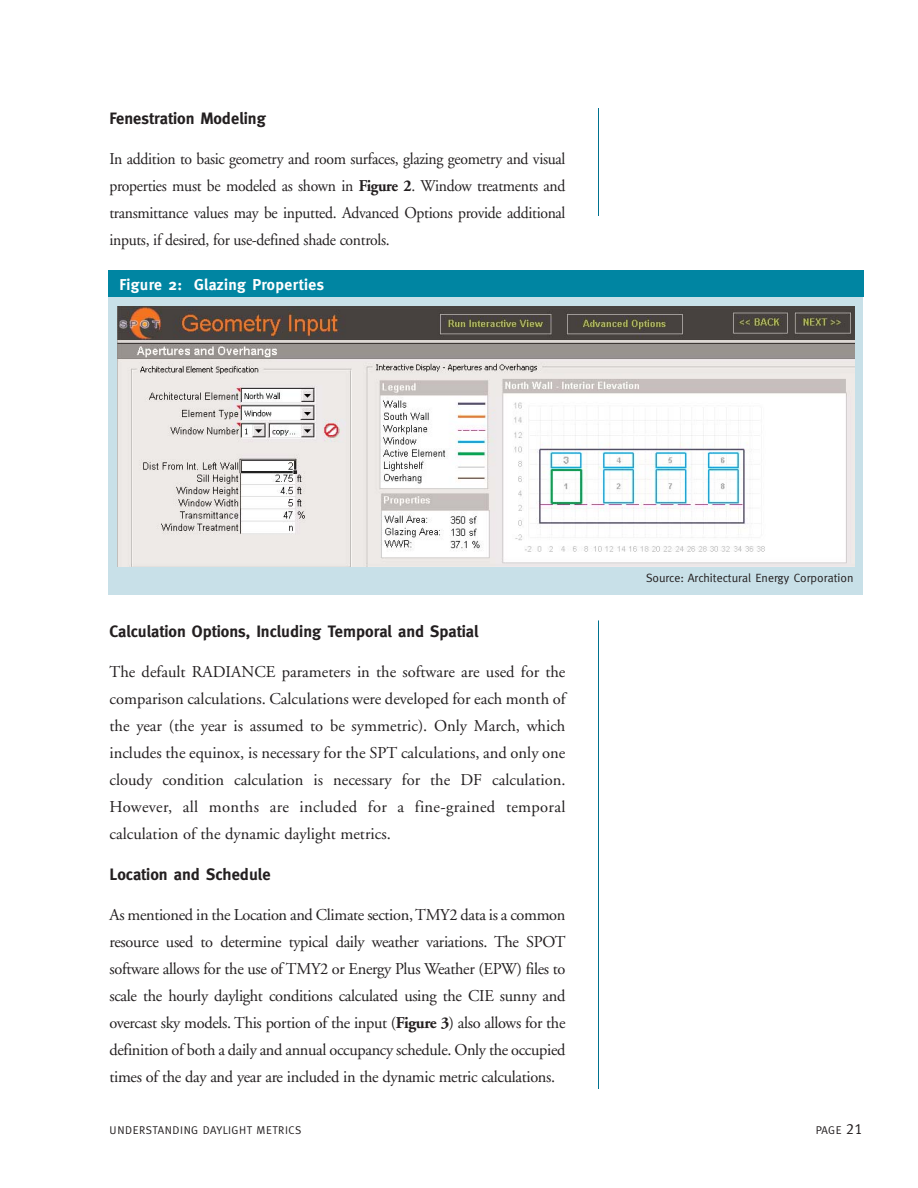
<style>
.page{position:relative;width:918px;height:1188px;background:#fff}
.page>*{position:absolute;margin:0;border:0;box-sizing:border-box;transform-origin:0 0}
.t1{font:16.5px/27px "Adobe Garamond";letter-spacing:-.02em;color:#231f20;text-align:justify}
.t2{font:16.5px/27px "Adobe Garamond";letter-spacing:-.02em;color:#231f20;text-align:justify;scale:.95 1}
.t3{font:700 16.5px "Meta";color:#231f20}
.t4{font:700 15.75px "Meta";letter-spacing:.025em;color:#fff}
.t5{font:12px "Meta";color:#231f20}
.t6{font:11.25px "Meta Plus Normal Caps";letter-spacing:.035em;color:#231f20}
.s1{font-weight:700}
.s2{font-size:15px}
</style>
<div class="page">
<hr style="left:598px;top:108px;width:1px;height:108px;background:#00718f">
<div style="left:108px;top:297px;width:755px;height:297px;background:#c8e0e8"></div>
<div style="left:109px;top:270px;width:755px;height:27px;background:#0085a2"></div>
<img style="left:117px;top:306px;width:738px;height:261px">
<hr style="left:598px;top:620px;width:1px;height:469px;background:#00718f">
<p class="t3" style="left:110px;top:112px;width:158px">Fenestration Modeling</p>
<p class="t2" style="left:110px;top:147px;width:482px">In addition to basic geometry and room surfaces, glazing geometry and visual properties must be modeled as shown in <span class="s1">Figure 2</span>. Window treatments and transmittance values may be inputted. Advanced Options provide additional inputs, if desired, for use-defined shade controls.</p>
<p class="t4" style="left:119px;top:278px;width:206px">Figure 2: Glazing Properties</p>
<p class="t3" style="left:110px;top:625px;width:371px">Calculation Options, Including Temporal and Spatial</p>
<p class="t1" style="left:110px;top:660px;width:458px">The default RADIANCE parameters in the software are used for the comparison calculations. Calculations were developed for each month of the year (the year is assumed to be symmetric). Only March, which includes the equinox, is necessary for the SPT calculations, and only one cloudy condition calculation is necessary for the DF calculation.<br>However, all months are included for a fine-grained temporal calculation of the dynamic daylight metrics.</p>
<p class="t3" style="left:110px;top:868px;width:163px">Location and Schedule</p>
<p class="t1" style="left:110px;top:903px;width:458px">As mentioned in the Location and Climate section, TMY2 data is a common resource used to determine typical daily weather variations. The SPOT software allows for the use of TMY2 or Energy Plus Weather (EPW) files to scale the hourly daylight conditions calculated using the CIE sunny and overcast sky models. This portion of the input (<span class="s1">Figure 3</span>) also allows for the definition of both a daily and annual occupancy schedule. Only the occupied times of the day and year are included in the dynamic metric calculations.</p>
<p class="t5" style="left:646px;top:574px;width:209px">Source: Architectural Energy Corporation</p>
<p class="t6" style="left:110px;top:1123px;width:193px">UNDERSTANDING DAYLIGHT METRICS</p>
<p class="t6" style="left:816px;top:1123px;width:48px">PAGE <span class="s2">21</span></p>
</div>
